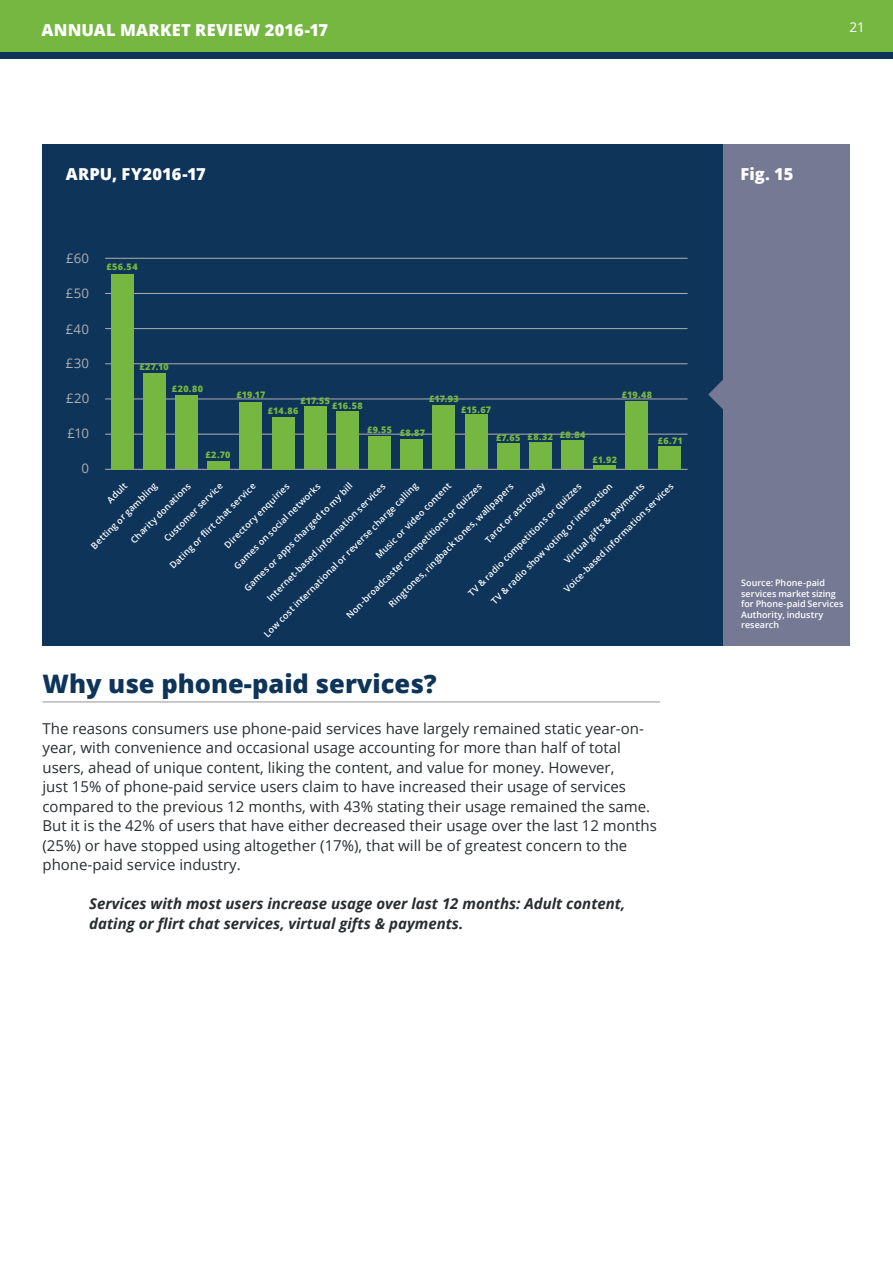
<style>
.page{position:relative;width:893px;height:1263px;background:#fff}
.page>*{position:absolute;margin:0;border:0;box-sizing:border-box;transform-origin:0 0}
.t1{font:800 25.5px "Open Sans";color:#0f3459}
.t2{font:800 16.5px "Open Sans";letter-spacing:.015em;color:#fff}
.t3{font:15px/19.5px "Open Sans";color:#292d2f}
.t4{font:italic 700 15px/19.5px "Open Sans";color:#292d2f}
.t5{font:13.5px "Open Sans";color:#fff}
.t6{font:13.2px "Open Sans";letter-spacing:.025em;color:#adaeb2}
.t7{font:600 9px/10.5px "Open Sans";color:#fff}
.t8{font:800 9px "Open Sans";letter-spacing:.035em;color:#76b742}
</style>
<div class="page">
<div style="left:0;top:0;width:893px;height:56px;background:#76b742"></div>
<div style="left:0;top:52px;width:893px;height:7px;background:#0f3459"></div>
<div style="left:43px;top:145px;width:680px;height:501px;background:#0f3459"></div>
<div style="left:723px;top:145px;width:127px;height:501px;background:#757994"></div>
<svg style="left:708px;top:380px;width:15px;height:29px"></svg>
<hr style="left:105px;top:363px;width:583px;height:1px;background:#adaeb2">
<hr style="left:105px;top:469px;width:583px;height:1px;background:#adaeb2">
<hr style="left:105px;top:328px;width:583px;height:1px;background:#adaeb2">
<hr style="left:105px;top:434px;width:583px;height:1px;background:#adaeb2">
<hr style="left:105px;top:293px;width:583px;height:1px;background:#adaeb2">
<hr style="left:105px;top:399px;width:583px;height:1px;background:#adaeb2">
<hr style="left:105px;top:258px;width:583px;height:1px;background:#adaeb2">
<div style="left:111px;top:274px;width:22px;height:195px;background:#76b742"></div>
<div style="left:304px;top:406px;width:22px;height:63px;background:#76b742"></div>
<div style="left:497px;top:443px;width:22px;height:26px;background:#76b742"></div>
<div style="left:208px;top:461px;width:22px;height:8px;background:#76b742"></div>
<div style="left:401px;top:439px;width:22px;height:30px;background:#76b742"></div>
<hr style="left:594px;top:465px;width:22px;height:4px;background:#76b742">
<div style="left:143px;top:373px;width:23px;height:96px;background:#76b742"></div>
<div style="left:336px;top:411px;width:22px;height:58px;background:#76b742"></div>
<div style="left:529px;top:442px;width:22px;height:27px;background:#76b742"></div>
<div style="left:240px;top:402px;width:22px;height:67px;background:#76b742"></div>
<div style="left:433px;top:405px;width:22px;height:64px;background:#76b742"></div>
<div style="left:626px;top:401px;width:22px;height:68px;background:#76b742"></div>
<div style="left:175px;top:395px;width:23px;height:74px;background:#76b742"></div>
<div style="left:368px;top:436px;width:23px;height:33px;background:#76b742"></div>
<div style="left:561px;top:440px;width:23px;height:29px;background:#76b742"></div>
<div style="left:272px;top:417px;width:22px;height:52px;background:#76b742"></div>
<div style="left:465px;top:414px;width:22px;height:55px;background:#76b742"></div>
<div style="left:658px;top:446px;width:22px;height:23px;background:#76b742"></div>
<hr style="left:43px;top:701px;width:617px;height:1px;background:#939598">
<p class="t2" style="left:42px;top:18px;width:288px">ANNUAL MARKET REVIEW 2016-17</p>
<p class="t5" style="left:850px;top:17px;width:17px">21</p>
<p class="t2" style="left:66px;top:162px;width:142px">ARPU, FY2016-17</p>
<p class="t6" style="left:66px;top:249px;width:25px">£60</p>
<p class="t6" style="left:66px;top:284px;width:25px">£50</p>
<p class="t6" style="left:66px;top:320px;width:25px">£40</p>
<p class="t6" style="left:66px;top:354px;width:25px">£30</p>
<p class="t6" style="left:66px;top:389px;width:25px">£20</p>
<p class="t6" style="left:67px;top:424px;width:23px">£10</p>
<p class="t6" style="left:82px;top:459px;width:9px">0</p>
<p class="t8" style="left:107px;top:260px;width:33px">£56.54</p>
<p class="t8" style="left:140px;top:360px;width:31px">£27.10</p>
<p class="t8" style="left:172px;top:382px;width:32px">£20.80</p>
<p class="t8" style="left:236px;top:388px;width:31px">£19.17</p>
<p class="t8" style="left:622px;top:388px;width:32px">£19.48</p>
<p class="t8" style="left:268px;top:404px;width:32px">£14.86</p>
<p class="t8" style="left:461px;top:403px;width:32px">£15.67</p>
<p class="t8" style="left:300px;top:394px;width:31px">£17.55</p>
<p class="t8" style="left:429px;top:392px;width:31px">£17.93</p>
<p class="t8" style="left:332px;top:399px;width:32px">£16.58</p>
<p class="t8" style="left:367px;top:425px;width:60px">£9.55 £8.87</p>
<p class="t8" style="left:528px;top:429px;width:59px">£8.32 £8.84</p>
<p class="t8" style="left:496px;top:431px;width:26px">£7.65</p>
<p class="t8" style="left:658px;top:434px;width:26px">£6.71</p>
<p class="t8" style="left:205px;top:448px;width:27px">£2.70</p>
<p class="t8" style="left:592px;top:453px;width:26px">£1.92</p>
<p class="t7" style="left:242px;top:586px;width:151px;rotate:-45deg">Games or apps charged to my bill</p>
<p class="t7" style="left:105px;top:498px;width:26px;rotate:-45deg">Adult</p>
<p class="t7" style="left:373px;top:553px;width:104px;rotate:-45deg">Music or video content</p>
<p class="t7" style="left:483px;top:537px;width:82px;rotate:-45deg">Tarot or astrology</p>
<p class="t7" style="left:261px;top:631px;width:215px;rotate:-45deg">Low cost international or reverse charge calling</p>
<p class="t7" style="left:89px;top:543px;width:91px;rotate:-45deg">Betting or gambling</p>
<p class="t7" style="left:167px;top:563px;width:119px;rotate:-45deg">Dating or fl irt chat service</p>
<p class="t7" style="left:222px;top:542px;width:89px;rotate:-45deg">Directory enquiries</p>
<p class="t7" style="left:232px;top:564px;width:119px;rotate:-45deg">Games on social networks</p>
<p class="t7" style="left:386px;top:602px;width:174px;rotate:-45deg">Ringtones, ringback tones, wallpapers</p>
<p class="t7" style="left:128px;top:538px;width:82px;rotate:-45deg">Charity donations</p>
<p class="t7" style="left:466px;top:591px;width:157px;rotate:-45deg">TV &amp; radio competitions or quizzes</p>
<p class="t7" style="left:265px;top:596px;width:165px;rotate:-45deg">Internet-based information services</p>
<p class="t7" style="left:562px;top:558px;width:111px;rotate:-45deg">Virtual gifts &amp; payments</p>
<p class="t7" style="left:562px;top:587px;width:152px;rotate:-45deg">Voice-based information services</p>
<p class="t7" style="left:344px;top:613px;width:189px;rotate:-45deg">Non-broadcaster competitions or quizzes</p>
<p class="t7" style="left:162px;top:536px;width:80px;rotate:-45deg">Customer service</p>
<p class="t7" style="left:489px;top:599px;width:169px;rotate:-45deg">TV &amp; radio show voting or interaction</p>
<h1 class="t1" style="left:43px;top:664px;width:396px">Why use phone-paid services?</h1>
<p class="t3" style="left:43px;top:718px;width:616px">The reasons consumers use phone-paid services have largely remained static year-on&shy;year, with convenience and occasional usage accounting for more than half of total users, ahead of unique content, liking the content, and value for money. However,<br>just 15% of phone-paid service users claim to have increased their usage of services compared to the previous 12 months, with 43% stating their usage remained the same.<br>But it is the 42% of users that have either decreased their usage over the last 12 months (25%) or have stopped using altogether (17%), that will be of greatest concern to the phone-paid service industry.</p>
<p class="t4" style="left:89px;top:894px;width:537px">Services with most users increase usage over last 12 months: Adult content, dating or flirt chat services, virtual gifts &amp; payments.</p>
<p class="t2" style="left:741px;top:162px;width:54px">Fig. 15</p>
<p class="t7" style="left:741px;top:578px;width:104px">Source: Phone-paid services market sizing for Phone-paid Services<br>Authority, industry research</p>
</div>
